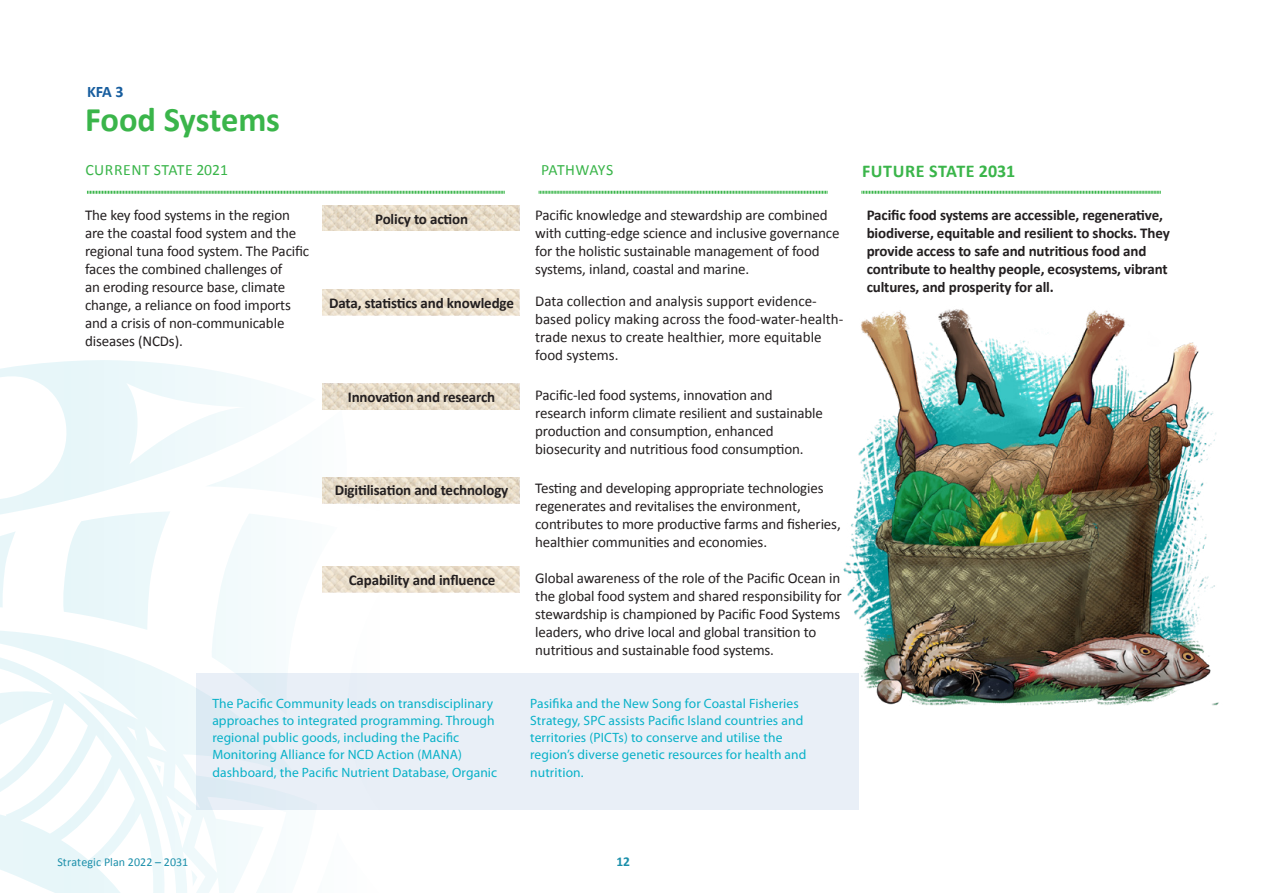
<style>
.page{position:relative;width:1263px;height:893px;background:#fff}
.page>*{position:absolute;margin:0;border:0;box-sizing:border-box;transform-origin:0 0}
.HEAD_1{font:700 34.5px "Calibri";letter-spacing:-.005em;color:#3ab54a}
.BODY_1{font:700 18px "Calibri";letter-spacing:.03em;color:#3ab54a}
.BODY_1-2{font:700 16.05px "Calibri";color:#175d9e}
.BODY_1-3{font:15.75px "Calibri";letter-spacing:.025em;color:#3ab54a}
.BODY_1-4{font:15.75px "Calibri";letter-spacing:-.01em;color:#3ab54a}
.BODY_1-5{font:15px/18px "Calibri";letter-spacing:-.01em;color:#231f20}
.BODY_1-6{font:700 15px/18px "Calibri";letter-spacing:-.01em;color:#231f20}
.BODY_1-7{font:13.5px/17.2px "Myriad Pro";letter-spacing:.01em;color:#08b1c8}
.t1{font:700 13.5px "Calibri";color:#1b8faa}
.t2{font:12px "Calibri";letter-spacing:.01em;color:#1b8faa}
</style>
<div class="page">
<svg style="left:0;top:556px;width:7px;height:23px"></svg>
<div style="left:65px;top:556px;width:90px;height:23px;background:#e9f7fa"></div>
<svg style="left:223px;top:477px;width:285px;height:116px"></svg>
<svg style="left:0;top:360px;width:316px;height:196px"></svg>
<svg style="left:0;top:579px;width:479px;height:314px"></svg>
<svg style="left:191px;top:870px;width:6px;height:17px"></svg>
<svg style="left:177px;top:811px;width:8px;height:17px"></svg>
<svg style="left:156px;top:765px;width:5px;height:8px"></svg>
<div style="left:197px;top:673px;width:662px;height:136px;background:#e9eff7"></div>
<svg style="left:862px;top:191px;width:299px;height:3px"></svg>
<svg style="left:539px;top:191px;width:289px;height:3px"></svg>
<svg style="left:87px;top:190px;width:418px;height:4px;background:#9cd9a4"></svg>
<img style="left:843px;top:309px;width:376px;height:396px">
<svg style="left:323px;top:205px;width:196px;height:26px;background:#e5dac7"></svg>
<img style="left:323px;top:290px;width:196px;height:25px">
<svg style="left:323px;top:384px;width:196px;height:26px;background:#e5dac7"></svg>
<svg style="left:323px;top:477px;width:196px;height:26px;background:#e5dac7"></svg>
<img style="left:323px;top:566px;width:196px;height:26px">
<p class="BODY_1-2" style="left:87px;top:82px;width:38px">KFA 3</p>
<p class="HEAD_1" style="left:85px;top:97px;width:197px">Food Systems</p>
<p class="BODY_1-3" style="left:85px;top:160px;width:144px">CURRENT STATE 2021</p>
<p class="BODY_1-4" style="left:541px;top:160px;width:74px">PATHWAYS</p>
<p class="BODY_1" style="left:862px;top:159px;width:155px">FUTURE STATE 2031</p>
<p class="BODY_1-5" style="left:85px;top:206px;width:226px">The key food systems in the region are the coastal food system and the regional tuna food system. The Pacific faces the combined challenges of<br>an eroding resource base, climate change, a reliance on food imports and a crisis of non-communicable diseases (NCDs).</p>
<p class="BODY_1-6" style="left:375px;top:210px;width:94px">Policy to action</p>
<p class="BODY_1-6" style="left:329px;top:294px;width:186px">Data, statistics and knowledge</p>
<p class="BODY_1-6" style="left:348px;top:388px;width:149px">Innovation and research</p>
<p class="BODY_1-6" style="left:335px;top:481px;width:175px">Digitilisation and technology</p>
<p class="BODY_1-6" style="left:349px;top:571px;width:148px">Capability and influence</p>
<p class="BODY_1-5" style="left:535px;top:206px;width:306px">Pacific knowledge and stewardship are combined with cutting-edge science and inclusive governance for the holistic sustainable management of food systems, inland, coastal and marine.</p>
<p class="BODY_1-5" style="left:535px;top:292px;width:310px">Data collection and analysis support evidence&shy;based policy making across the food-water-health&shy;trade nexus to create healthier, more equitable food systems.</p>
<p class="BODY_1-5" style="left:535px;top:386px;width:289px">Pacific-led food systems, innovation and research inform climate resilient and sustainable production and consumption, enhanced biosecurity and nutritious food consumption.</p>
<p class="BODY_1-5" style="left:535px;top:479px;width:307px">Testing and developing appropriate technologies regenerates and revitalises the environment, contributes to more productive farms and fisheries, healthier communities and economies.</p>
<p class="BODY_1-5" style="left:535px;top:569px;width:308px">Global awareness of the role of the Pacific Ocean in the global food system and shared responsibility for stewardship is championed by Pacific Food Systems leaders, who drive local and global transition to nutritious and sustainable food systems.</p>
<p class="BODY_1-7" style="left:212px;top:694px;width:286px">The Pacific Community leads on transdisciplinary approaches to integrated programming. Through regional public goods, including the Pacific Monitoring Alliance for NCD Action (MANA) dashboard, the Pacific Nutrient Database, Organic</p>
<p class="BODY_1-7" style="left:530px;top:694px;width:278px">Pasifika and the New Song for Coastal Fisheries Strategy, SPC assists Pacific Island countries and territories (PICTs) to conserve and utilise the region’s diverse genetic resources for health and nutrition.</p>
<p class="BODY_1-6" style="left:867px;top:206px;width:305px">Pacific food systems are accessible, regenerative, biodiverse, equitable and resilient to shocks. They provide access to safe and nutritious food and contribute to healthy people, ecosystems, vibrant cultures, and prosperity for all.</p>
<p class="t2" style="left:57px;top:854px;width:132px">Strategic Plan 2022 – 2031</p>
<p class="t1" style="left:616px;top:853px;width:15px">12</p>
</div>
